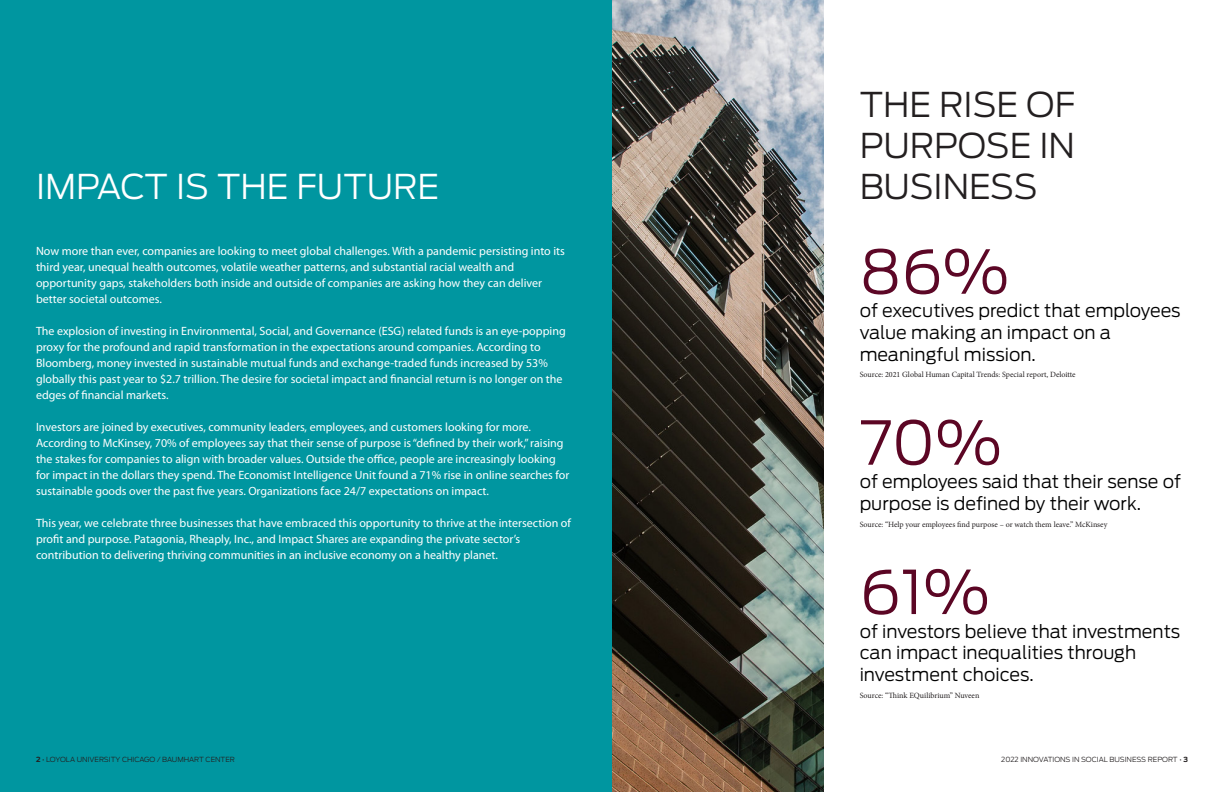
<style>
.page{position:relative;width:1224px;height:792px;background:#fff}
.page>*{position:absolute;margin:0;border:0;box-sizing:border-box;transform-origin:0 0}
.t1{font:300 60px "Antenna";color:#5b0624}
.t2{font:300 60px "Antenna";color:#5c0624}
.t3{font:300 60px "Antenna";color:#5c0726}
.t4{font:300 34px/40.8px "Antenna";color:#231f20;text-align:justify}
.t5{font:300 34px "Antenna";color:#fff}
.t6{font:300 18px/21.6px "Antenna";color:#000}
.t7{font:12px "Myriad Pro";color:#fff}
.t8{font:8px "Minion Pro";color:#231f20}
.t9{font:300 7px "Antenna";color:#231f20}
.s1{font-weight:700}
</style>
<div class="page">
<div style="left:0;top:0;width:612px;height:792px;background:#0096a0"></div>
<img style="left:612px;top:0;width:212px;height:792px">
<p class="t5" style="left:36px;top:164px;width:405px">IMPACT IS THE FUTURE</p>
<p class="t7" style="left:36px;top:243px;width:530px">Now more than ever, companies are looking to meet global challenges. With a pandemic persisting into its</p>
<p class="t7" style="left:36px;top:259px;width:480px">third year, unequal health outcomes, volatile weather patterns, and substantial racial wealth and</p>
<p class="t7" style="left:36px;top:275px;width:508px">opportunity gaps, stakeholders both inside and outside of companies are asking how they can deliver</p>
<p class="t7" style="left:36px;top:291px;width:127px">better societal outcomes.</p>
<p class="t7" style="left:36px;top:323px;width:531px">The explosion of investing in Environmental, Social, and Governance (ESG) related funds is an eye-popping</p>
<p class="t7" style="left:36px;top:339px;width:506px">proxy for the profound and rapid transformation in the expectations around companies. According to</p>
<p class="t7" style="left:36px;top:355px;width:513px">Bloomberg, money invested in sustainable mutual funds and exchange-traded funds increased by 53%</p>
<p class="t7" style="left:36px;top:371px;width:528px">globally this past year to $2.7 trillion. The desire for societal impact and financial return is no longer on the</p>
<p class="t7" style="left:36px;top:387px;width:134px">edges of financial markets.</p>
<p class="t7" style="left:36px;top:419px;width:497px">Investors are joined by executives, community leaders, employees, and customers looking for more.</p>
<p class="t7" style="left:36px;top:435px;width:529px">According to McKinsey, 70% of employees say that their sense of purpose is “defined by their work,” raising</p>
<p class="t7" style="left:36px;top:451px;width:522px">the stakes for companies to align with broader values. Outside the office, people are increasingly looking</p>
<p class="t7" style="left:36px;top:467px;width:535px">for impact in the dollars they spend. The Economist Intelligence Unit found a 71% rise in online searches for</p>
<p class="t7" style="left:36px;top:483px;width:455px">sustainable goods over the past five years. Organizations face 24/7 expectations on impact.</p>
<p class="t7" style="left:36px;top:515px;width:537px">This year, we celebrate three businesses that have embraced this opportunity to thrive at the intersection of</p>
<p class="t7" style="left:36px;top:531px;width:486px">profit and purpose. Patagonia, Rheaply, Inc., and Impact Shares are expanding the private sector’s</p>
<p class="t7" style="left:36px;top:547px;width:463px">contribution to delivering thriving communities in an inclusive economy on a healthy planet.</p>
<p class="t4" style="left:860px;top:84px;width:217px">THE RISE OF PURPOSE IN BUSINESS</p>
<p class="t3" style="left:860px;top:232px;width:151px">86%</p>
<p class="t6" style="left:860px;top:300px;width:322px">of executives predict that employees value making an impact on a meaningful mission.</p>
<p class="t8" style="left:860px;top:369px;width:217px">Source: 2021 Global Human Capital Trends: Special report, Deloitte</p>
<p class="t2" style="left:860px;top:403px;width:144px">70%</p>
<p class="t6" style="left:860px;top:470px;width:323px">of employees said that their sense of purpose is defined by their work.</p>
<p class="t8" style="left:860px;top:519px;width:249px">Source: “Help your employees find purpose – or watch them leave.” McKinsey</p>
<p class="t1" style="left:860px;top:553px;width:132px">61%</p>
<p class="t6" style="left:860px;top:620px;width:322px">of investors believe that investments can impact inequalities through investment choices.</p>
<p class="t8" style="left:860px;top:690px;width:121px">Source: “Think EQuilibrium” Nuveen</p>
<p class="t9" style="left:36px;top:754px;width:200px"><span class="s1">2</span> • LOYOLA UNIVERSITY CHICAGO / BAUMHART CENTER</p>
<p class="t9" style="left:1001px;top:754px;width:188px">2022 INNOVATIONS IN SOCIAL BUSINESS REPORT • <span class="s1">3</span></p>
</div>
